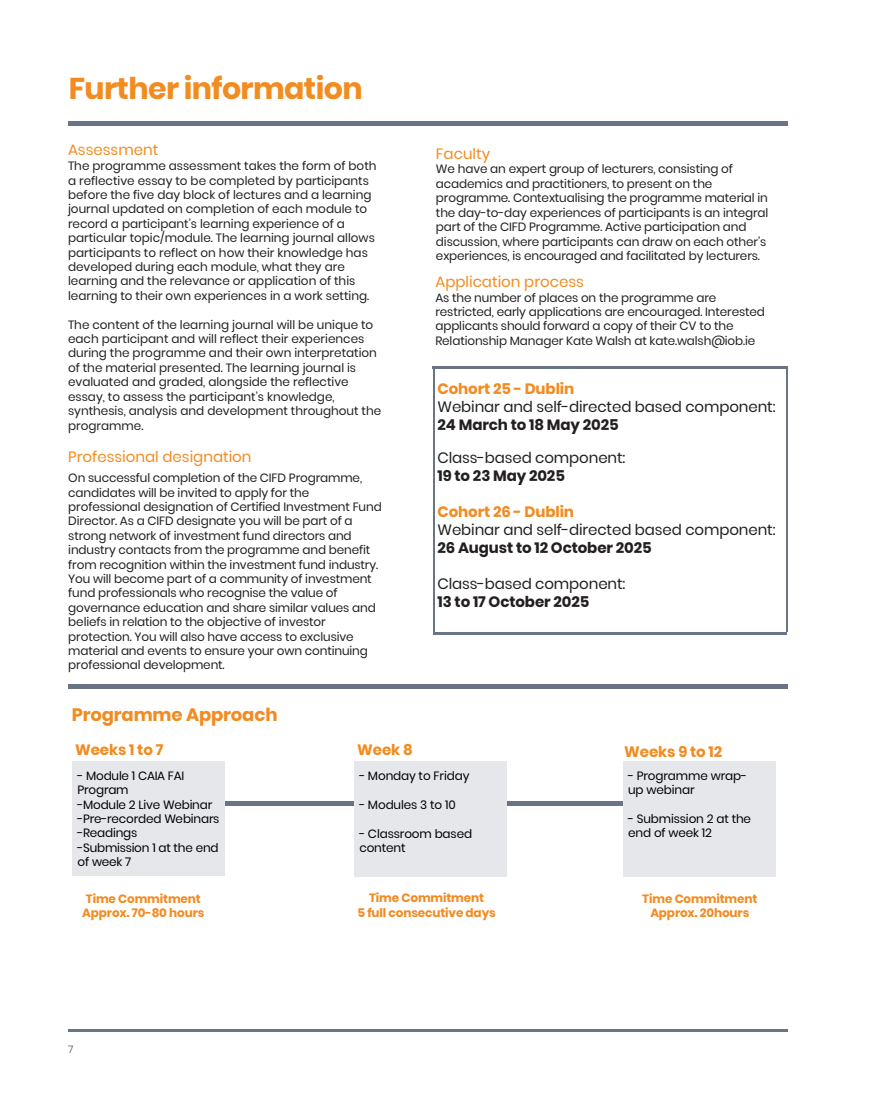
<style>
.page{position:relative;width:893px;height:1106px;background:#fff}
.page>*{position:absolute;margin:0;border:0;box-sizing:border-box;transform-origin:0 0}
.t1{font:700 30px "Poppins";letter-spacing:-.02em;color:#f28c20}
.t2{font:700 18px "Poppins";letter-spacing:-.005em;color:#f28b20}
.t3{font:15px "Poppins";letter-spacing:-.01em;color:#231f20}
.t4{font:700 15px "Poppins";letter-spacing:-.01em;color:#231f20}
.t5{font:15px "Poppins";color:#f28c20}
.t6{font:700 15px "Poppins";letter-spacing:-.01em;color:#f28b20}
.t7{font:700 15px "Poppins";letter-spacing:-.01em;color:#f28b20}
.t8{font:12px/14.4px "Poppins";letter-spacing:-.01em;color:#231f20}
.t9{font:12px/14.4px "Poppins";letter-spacing:-.01em;color:#000}
.t10{font:700 12px/14.4px "Poppins";letter-spacing:-.01em;color:#f28b20;text-align:center}
.t11{font:10.5px "Poppins";color:#697586}
.s1{font-style:inherit}
</style>
<div class="page">
<hr style="left:91px;top:801px;width:677px;height:4px;background:#697586">
<hr style="left:68px;top:1029px;width:719px;height:2px;background:#697586">
<div style="left:68px;top:121px;width:719px;height:5px;background:#697586"></div>
<hr style="left:433px;top:367px;width:354px;height:2px;background:#697586">
<hr style="left:434px;top:632px;width:352px;height:2px;background:#697586">
<hr style="left:433px;top:368px;width:2px;height:266px;background:#697586">
<hr style="left:786px;top:367px;width:1px;height:264px;background:#697586">
<hr style="left:68px;top:684px;width:719px;height:4px;background:#697586">
<div style="left:73px;top:761px;width:152px;height:114px;background:#e6e7eb"></div>
<div style="left:623px;top:761px;width:152px;height:115px;background:#e6e7eb"></div>
<div style="left:355px;top:761px;width:152px;height:115px;background:#e6e7eb"></div>
<h1 class="t1" style="left:69px;top:71px;width:295px">Further information</h1>
<p class="t5" style="left:68px;top:141px;width:92px">Assessment</p>
<p class="t8" style="left:68px;top:159px;width:310px">The programme assessment takes the form of both a reflective essay to be completed by participants before the five day block of lectures and a learning journal updated on completion of each module to record a participant’s learning experience of a particular topic/module. The learning journal allows participants to reflect on how their knowledge has developed during each module, what they are learning and the relevance or application of this learning to their own experiences in a work setting.</p>
<p class="t8" style="left:68px;top:317px;width:315px">The content of the learning journal will be unique to each participant and will reflect their experiences during the programme and their own interpretation of the material presented. The learning journal is evaluated and graded, alongside the reflective essay, to assess the participant’s knowledge, synthesis, analysis and development throughout the programme.</p>
<p class="t5" style="left:68px;top:447px;width:185px">Professional designation</p>
<p class="t8" style="left:68px;top:471px;width:315px">On successful completion of the CIFD Programme, candidates will be invited to apply for the professional designation of Certified Investment Fund Director. As a CIFD designate you will be part of a strong network of investment fund directors and industry contacts from the programme and benefit from recognition within the investment fund industry.<br>You will become part of a community of investment fund professionals who recognise the value of governance education and share similar values and beliefs in relation to the objective of investor protection. You will also have access to exclusive material and events to ensure your own continuing professional development.</p>
<p class="t5" style="left:436px;top:145px;width:56px">Faculty</p>
<p class="t8" style="left:436px;top:162px;width:334px">We have an expert group of lecturers, consisting of academics and practitioners, to present on the programme. Contextualising the programme material in the day-to-day experiences of participants is an integral part of the CIFD Programme. Active participation and discussion, where participants can draw on each other’s experiences, is encouraged and facilitated by lecturers.</p>
<p class="t5" style="left:435px;top:273px;width:150px">Application process</p>
<p class="t8" style="left:435px;top:290px;width:331px">As the number of places on the programme are restricted, early applications are encouraged. Interested applicants should forward a copy of their CV to the Relationship Manager Kate Walsh at kate.walsh@iob.ie</p>
<p class="t6" style="left:438px;top:380px;width:138px">Cohort 25 - Dublin</p>
<p class="t3" style="left:438px;top:398px;width:339px">Webinar and self-directed based component:</p>
<p class="t4" style="left:438px;top:416px;width:183px">24 March to 18 May 2025</p>
<p class="t3" style="left:438px;top:448px;width:189px">Class-based component:</p>
<p class="t4" style="left:438px;top:466px;width:129px">19 to 23 May 2025</p>
<p class="t6" style="left:438px;top:502px;width:138px">Cohort 26 - Dublin</p>
<p class="t3" style="left:438px;top:520px;width:339px">Webinar and self-directed based component:</p>
<p class="t4" style="left:438px;top:538px;width:216px">26 August to 12 October 2025</p>
<p class="t3" style="left:438px;top:574px;width:189px">Class-based component:</p>
<p class="t4" style="left:438px;top:592px;width:153px">13 to 17 October 2025</p>
<h2 class="t2" style="left:72px;top:704px;width:207px">Programme Approach</h2>
<p class="t7" style="left:75px;top:741px;width:90px">Weeks 1 to 7</p>
<p class="t7" style="left:357px;top:741px;width:57px">Week 8</p>
<p class="t7" style="left:624px;top:743px;width:99px">Weeks 9 to 12</p>
<p class="t9" style="left:78px;top:768px;width:143px">- Module 1 CAIA FAI<br>Program<br>-Module 2 Live Webinar -Pre-recorded Webinars -Readings<br>-Submission 1 at the end of week 7</p>
<p class="t9" style="left:359px;top:768px;width:112px">- Monday to Friday</p>
<p class="t9" style="left:628px;top:768px;width:121px">- Programme wrap&shy;up webinar</p>
<p class="t9" style="left:628px;top:811px;width:125px">- Submission 2 at the end of week 12</p>
<p class="t9" style="left:359px;top:797px;width:98px">- Modules 3 to <span class="s1">10</span></p>
<p class="t9" style="left:359px;top:826px;width:114px">- Classroom based content</p>
<p class="t10" style="left:82px;top:891px;width:124px">Time Commitment<br>Approx. 70-80 hours</p>
<p class="t10" style="left:357px;top:891px;width:140px">Time Commitment<br>5 full consecutive days</p>
<p class="t10" style="left:642px;top:891px;width:117px">Time Commitment<br>Approx. 20hours</p>
<p class="t11" style="left:68px;top:1043px;width:7px">7</p>
</div>
